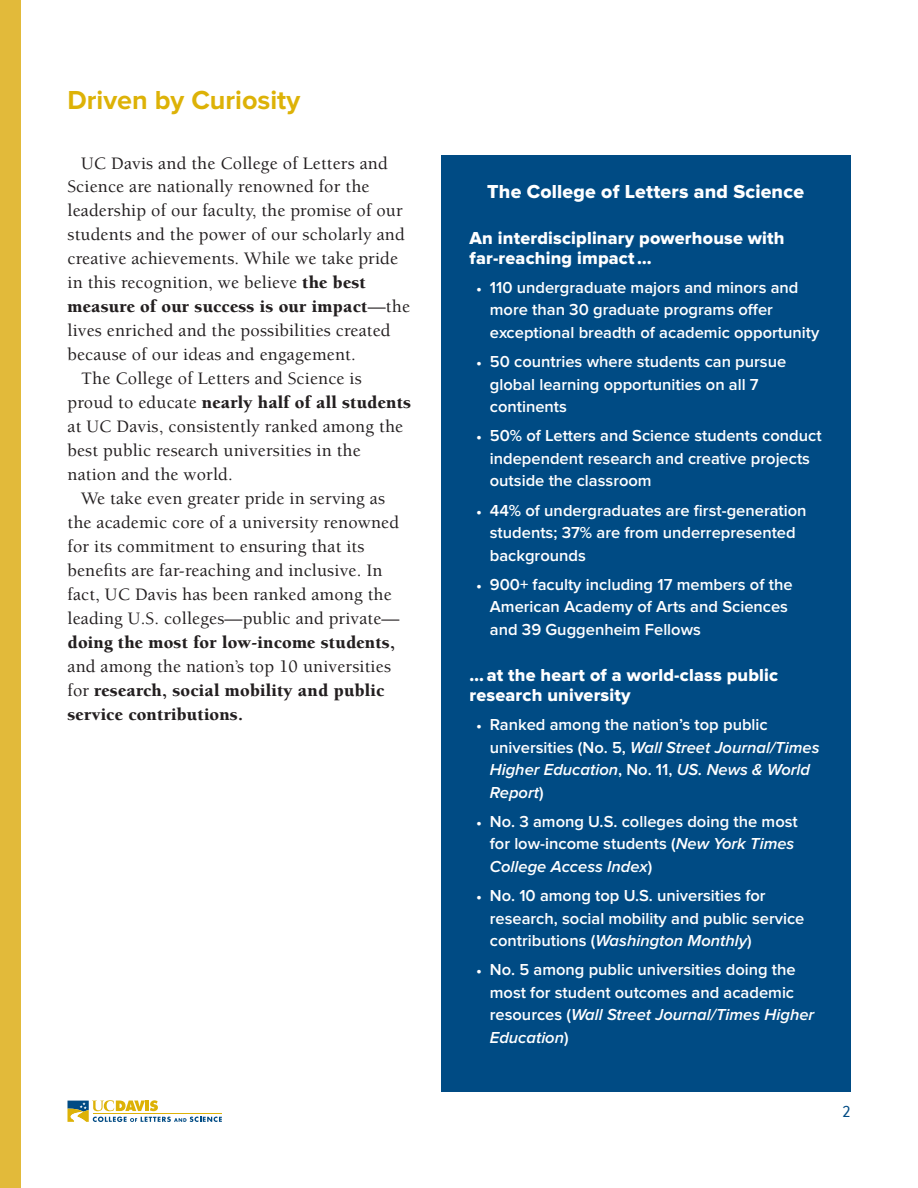
<style>
.page{position:relative;width:918px;height:1188px;background:#fff}
.page>*{position:absolute;margin:0;border:0;box-sizing:border-box;transform-origin:0 0}
.t1{font:700 27px "Proxima Nova";color:#ddb207}
.t2{font:19.5px "Proxima Nova Extrabld";letter-spacing:.01em;color:#fff}
.t3{font:500 18px "Berkeley Std";letter-spacing:.01em;color:#231f20}
.t4{font:900 18px/24px "Berkeley Std";letter-spacing:.01em;color:#231f20}
.t5{font:18px/19.5px "Proxima Nova Extrabld";letter-spacing:.01em;color:#fff}
.t6{font:600 16.5px/22.5px "Proxima Nova";color:#fff}
.t7{font:16.5px "Proxima Nova Cond";color:#004b84}
.s1{font-weight:900}
.s2{font-weight:500}
.s3{font-family:"Berkeley Std";font-weight:900;font-size:10.5px}
.s4{font-style:italic}
</style>
<div class="page">
<svg style="left:67px;top:1100px;width:155px;height:22px"></svg>
<div style="left:0;top:0;width:20px;height:1188px;background:#e2ba3a"></div>
<div style="left:441px;top:156px;width:409px;height:936px;background:#004b84"></div>
<h1 class="t1" style="left:68px;top:84px;width:234px">Driven by Curiosity</h1>
<p class="t3" style="left:81px;top:153px;width:308px">UC Davis and the College of Letters and</p>
<p class="t3" style="left:68px;top:177px;width:304px">Science are nationally renowned for the</p>
<p class="t3" style="left:68px;top:201px;width:337px">leadership of our faculty, the promise of our</p>
<p class="t3" style="left:68px;top:225px;width:339px">students and the power of our scholarly and</p>
<p class="t3" style="left:68px;top:249px;width:332px">creative achievements. While we take pride</p>
<p class="t3" style="left:68px;top:273px;width:300px">in this recognition, we believe <span class="s1">the best</span></p>
<p class="t4" style="left:68px;top:295px;width:344px">measure of our success is our impact<span class="s2">—the</span></p>
<p class="t3" style="left:68px;top:321px;width:325px">lives enriched and the possibilities created</p>
<p class="t3" style="left:68px;top:345px;width:290px">because of our ideas and engagement.</p>
<p class="t3" style="left:81px;top:369px;width:282px">The College of Letters and Science is</p>
<p class="t4" style="left:68px;top:391px;width:345px"><span class="s2">proud to educate</span> nearly half of all students</p>
<p class="t3" style="left:68px;top:417px;width:337px">at UC Davis, consistently ranked among the</p>
<p class="t3" style="left:68px;top:441px;width:295px">best public research universities in the</p>
<p class="t3" style="left:68px;top:465px;width:167px">nation and the world.</p>
<p class="t3" style="left:81px;top:489px;width:306px">We take even greater pride in serving as</p>
<p class="t3" style="left:68px;top:513px;width:333px">the academic core of a university renowned</p>
<p class="t3" style="left:68px;top:537px;width:298px">for its commitment to ensuring that its</p>
<p class="t3" style="left:68px;top:561px;width:317px">benefits are far-reaching and inclusive. In</p>
<p class="t3" style="left:68px;top:585px;width:326px">fact, UC Davis has been ranked among the</p>
<p class="t3" style="left:68px;top:609px;width:334px">leading U.S. colleges—public and private—</p>
<p class="t4" style="left:68px;top:631px;width:329px">doing the most for low-income students,</p>
<p class="t4" style="left:68px;top:655px;width:325px"><span class="s2">and among the nation’s top 10 universities for</span> research, social mobility and public service contributions.</p>
<p class="t2" style="left:487px;top:180px;width:318px">The College of Letters and Science</p>
<p class="t5" style="left:470px;top:230px;width:316px">An interdisciplinary powerhouse with far-reaching impact …</p>
<p class="t6" style="left:490px;top:277px;width:331px;text-indent:-14px"><span class="s3">•</span> 110 undergraduate majors and minors and more than 30 graduate programs offer exceptional breadth of academic opportunity</p>
<p class="t6" style="left:490px;top:351px;width:298px;text-indent:-14px"><span class="s3">•</span> 50 countries where students can pursue global learning opportunities on all 7 continents</p>
<p class="t6" style="left:490px;top:425px;width:333px;text-indent:-14px"><span class="s3">•</span> 50% of Letters and Science students conduct independent research and creative projects outside the classroom</p>
<p class="t6" style="left:490px;top:500px;width:318px;text-indent:-14px"><span class="s3">•</span> 44% of undergraduates are first-generation students; 37% are from underrepresented backgrounds</p>
<p class="t6" style="left:490px;top:574px;width:304px;text-indent:-14px"><span class="s3">•</span> 900+ faculty including 17 members of the<br>American Academy of Arts and Sciences and 39 Guggenheim Fellows</p>
<p class="t5" style="left:470px;top:667px;width:310px">… at the heart of a world-class public research university</p>
<p class="t6" style="left:490px;top:714px;width:331px;text-indent:-14px"><span class="s3">•</span> Ranked among the nation’s top public universities (No. 5, <span class="s4">Wall Street Journal/Times Higher Education</span>, No. 11, <span class="s4">US. News &amp; World Report</span>)</p>
<p class="t6" style="left:490px;top:811px;width:310px;text-indent:-14px"><span class="s3">•</span> No. 3 among U.S. colleges doing the most for low-income students (<span class="s4">New York Times<br>College Access Index</span>)</p>
<p class="t6" style="left:490px;top:885px;width:316px;text-indent:-14px"><span class="s3">•</span> No. 10 among top U.S. universities for research, social mobility and public service contributions (<span class="s4">Washington Monthly</span>)</p>
<p class="t6" style="left:490px;top:959px;width:326px;text-indent:-14px"><span class="s3">•</span> No. 5 among public universities doing the most for student outcomes and academic resources (<span class="s4">Wall Street Journal/Times Higher Education</span>)</p>
<p class="t7" style="left:842px;top:1100px;width:10px">2</p>
</div>
